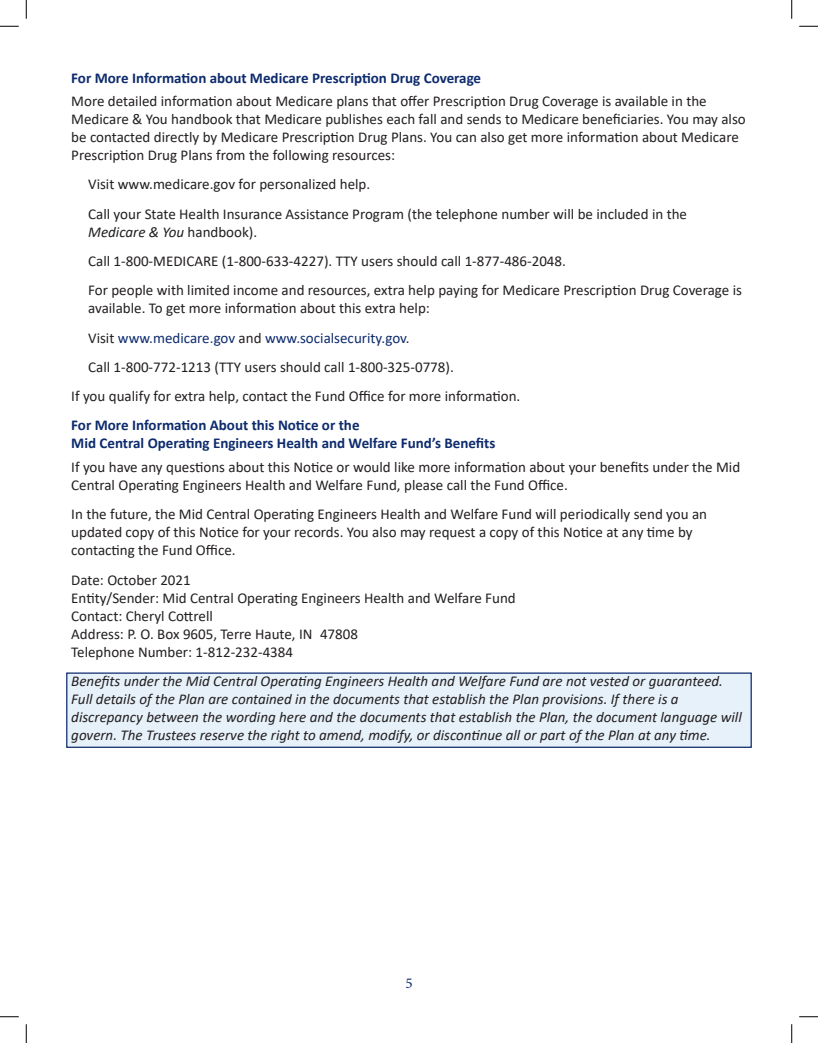
<style>
.page{position:relative;width:818px;height:1043px;background:#fff}
.page>*{position:absolute;margin:0;border:0;box-sizing:border-box;transform-origin:0 0}
.t1{font:15px/18px "Calibri";color:#231f20}
.t2{font:italic 15px/18px "Calibri";color:#231f20}
.t3{font:700 15px/18px "Calibri";color:#0d2b6d}
.t4{font:15px "Calibri";color:#0d2b6d}
.t5{font:15px "Minion Pro";color:#0d2b6d}
.s1{font-style:italic}
.s2{color:#231f20}
</style>
<div class="page">
<div style="left:66px;top:672px;width:685px;height:76px;background:#e7f1fa;border:1px solid #0d2b6d"></div>
<svg style="left:0;top:25px;width:19px;height:2px"></svg>
<svg style="left:799px;top:25px;width:19px;height:2px"></svg>
<svg style="left:0;top:1016px;width:19px;height:1px"></svg>
<svg style="left:799px;top:1016px;width:19px;height:1px"></svg>
<svg style="left:25px;top:0;width:2px;height:19px"></svg>
<svg style="left:25px;top:1024px;width:2px;height:18px"></svg>
<svg style="left:791px;top:0;width:1px;height:19px"></svg>
<svg style="left:791px;top:1024px;width:1px;height:18px"></svg>
<p class="t3" style="left:71px;top:68px;width:411px">For More Information about Medicare Prescription Drug Coverage</p>
<p class="t1" style="left:71px;top:92px;width:676px">More detailed information about Medicare plans that offer Prescription Drug Coverage is available in the Medicare &amp; You handbook that Medicare publishes each fall and sends to Medicare beneficiaries. You may also be contacted directly by Medicare Prescription Drug Plans. You can also get more information about Medicare Prescription Drug Plans from the following resources:</p>
<p class="t1" style="left:88px;top:169px;width:600px;line-height:29.2px">Visit www.medicare.gov for personalized help.<br>Call your State Health Insurance Assistance Program (the telephone number will be included in the</p>
<p class="t1" style="left:88px;top:217px;width:655px;line-height:29.2px"><span class="s1">Medicare &amp; You</span> handbook).<br>Call 1-800-MEDICARE (1-800-633-4227). TTY users should call 1-877-486-2048.<br>For people with limited income and resources, extra help paying for Medicare Prescription Drug Coverage is</p>
<p class="t1" style="left:88px;top:299px;width:343px">available. To get more information about this extra help:</p>
<p class="t4" style="left:88px;top:327px;width:323px"><span class="s2">Visit</span> www.medicare.gov <span class="s2">and</span> www.socialsecurity.gov<span class="s2">.</span></p>
<p class="t1" style="left:88px;top:357px;width:367px">Call 1-800-772-1213 (TTY users should call 1-800-325-0778).</p>
<p class="t1" style="left:71px;top:387px;width:450px">If you qualify for extra help, contact the Fund Office for more information.</p>
<p class="t3" style="left:71px;top:416px;width:425px">For More Information About this Notice or the<br>Mid Central Operating Engineers Health and Welfare Fund’s Benefits</p>
<p class="t1" style="left:71px;top:457px;width:670px">If you have any questions about this Notice or would like more information about your benefits under the Mid<br>Central Operating Engineers Health and Welfare Fund, please call the Fund Office.</p>
<p class="t1" style="left:71px;top:505px;width:637px">In the future, the Mid Central Operating Engineers Health and Welfare Fund will periodically send you an updated copy of this Notice for your records. You also may request a copy of this Notice at any time by contacting the Fund Office.</p>
<p class="t1" style="left:71px;top:570px;width:446px">Date: October 2021<br>Entity/Sender: Mid Central Operating Engineers Health and Welfare Fund Contact: Cheryl Cottrell<br>Address: P. O. Box 9605, Terre Haute, IN 47808<br>Telephone Number: 1-812-232-4384</p>
<p class="t2" style="left:71px;top:671px;width:672px">Benefits under the Mid Central Operating Engineers Health and Welfare Fund are not vested or guaranteed.<br>Full details of the Plan are contained in the documents that establish the Plan provisions. If there is a discrepancy between the wording here and the documents that establish the Plan, the document language will govern. The Trustees reserve the right to amend, modify, or discontinue all or part of the Plan at any time.</p>
<p class="t5" style="left:405px;top:973px;width:9px">5</p>
</div>
